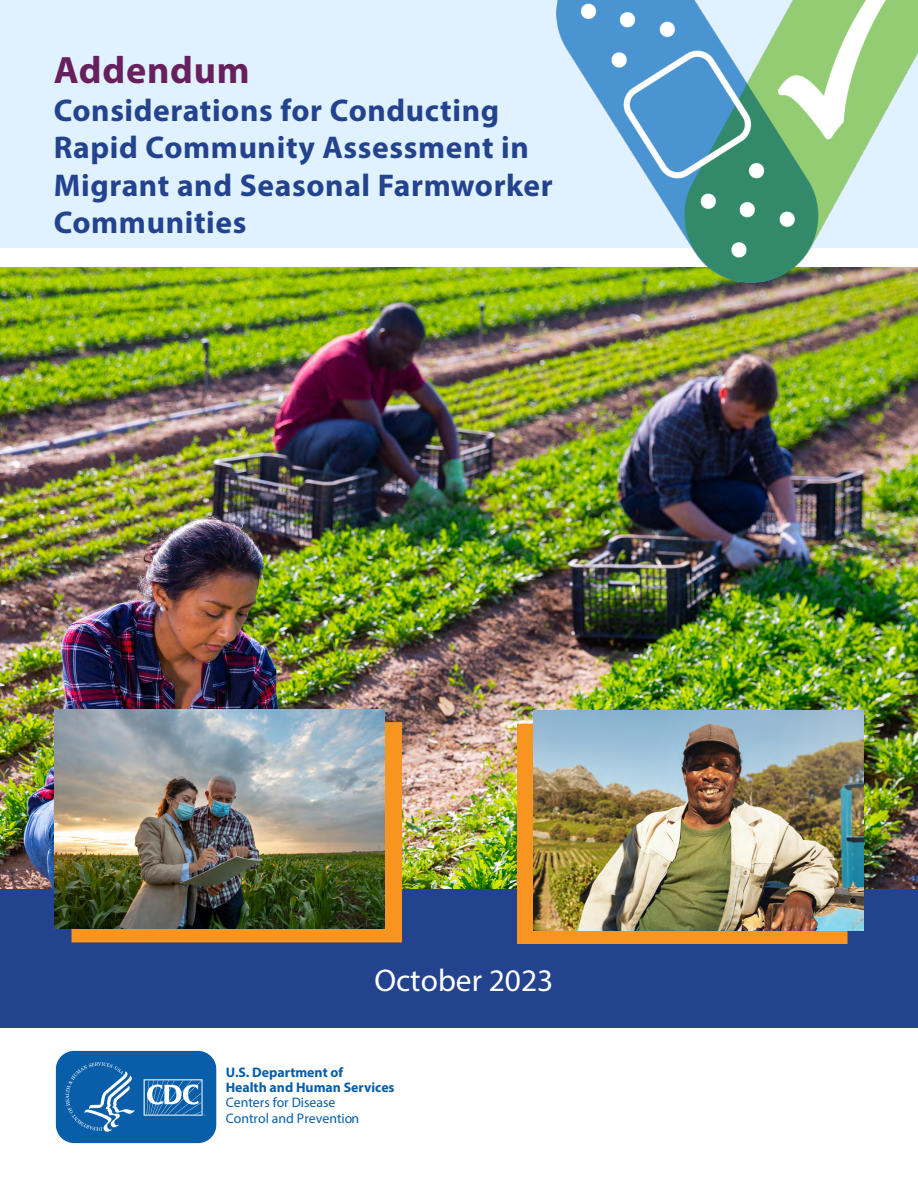
<style>
.page{position:relative;width:918px;height:1188px;background:#fff}
.page>*{position:absolute;margin:0;border:0;box-sizing:border-box;transform-origin:0 0}
.t1{font:700 38.25px "Myriad Pro";letter-spacing:.02em;color:#67205e}
.t2{font:700 31.5px/37.5px "Myriad Pro";letter-spacing:.02em;color:#23438e}
.t3{font:31.5px "Myriad Pro";color:#fff}
.t4{font:700 13.8px/15.3px "Myriad Pro";color:#055eab}
.t5{font:13.8px/15.3px "Myriad Pro";color:#055eab}
</style>
<div class="page">
<div style="left:0;top:268px;width:918px;height:759px;background:#23438e"></div>
<div style="left:0;top:0;width:918px;height:248px;background:#e0f2ff"></div>
<img style="left:0;top:268px;width:918px;height:620px">
<svg style="left:71px;top:721px;width:332px;height:222px;background:#e68f27"></svg>
<img style="left:54px;top:710px;width:330px;height:218px">
<div style="left:516px;top:723px;width:332px;height:221px;background:#f89521"></div>
<img style="left:534px;top:710px;width:330px;height:221px">
<svg style="left:55px;top:1050px;width:162px;height:94px;background:#2c75b4"></svg>
<img style="left:542px;top:0;width:376px;height:295px">
<p class="t1" style="left:54px;top:45px;width:198px">Addendum</p>
<p class="t2" style="left:54px;top:90px;width:501px">Considerations for Conducting<br>Rapid Community Assessment in<br>Migrant and Seasonal Farmworker<br>Communities</p>
<p class="t3" style="left:374px;top:962px;width:180px">October 2023</p>
<p class="t4" style="left:226px;top:1064px;width:170px">U.S. Department of<br>Health and Human Services</p>
<p class="t5" style="left:226px;top:1095px;width:135px">Centers for Disease<br>Control and Prevention</p>
</div>
